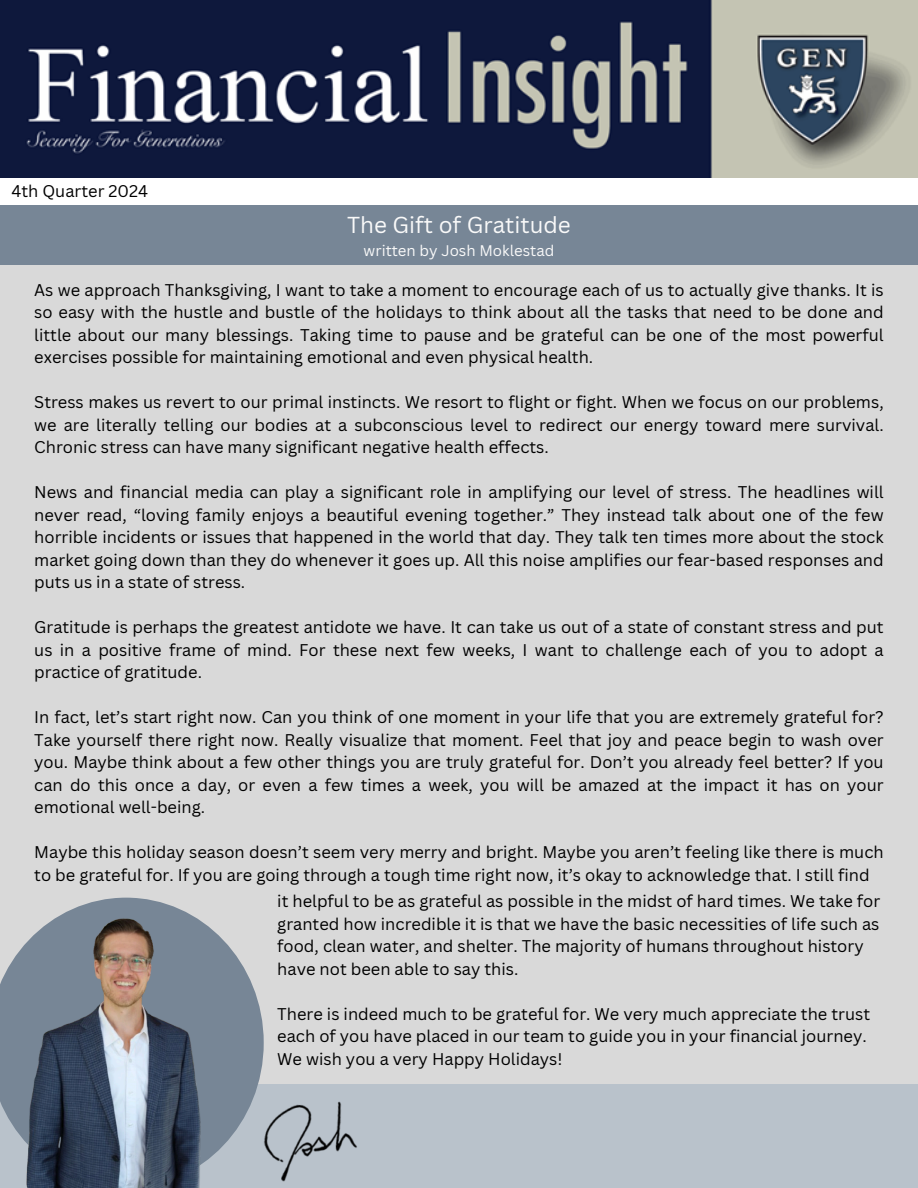
<style>
.page{position:relative;width:918px;height:1188px;background:#fff}
.page>*{position:absolute;margin:0;border:0;box-sizing:border-box;transform-origin:0 0}
.t1{font:22.5px "Canva Sans";color:#f9f9f9}
.t2{font:16.5px/22.5px "Canva Sans";color:#000;text-align:justify}
.t3{font:15px "Canva Sans";color:#f9f9f9}
</style>
<div class="page">
<img style="left:0;top:0;width:918px;height:178px">
<div style="left:0;top:205px;width:918px;height:60px;background:#778696"></div>
<div style="left:0;top:265px;width:918px;height:923px;background:#d9d9d9"></div>
<div style="left:0;top:1084px;width:918px;height:104px;background:#b9c2cb"></div>
<svg style="left:0;top:952px;width:264px;height:182px;fill:#778696"></svg>
<img style="left:19px;top:897px;width:215px;height:291px">
<img style="left:233px;top:1087px;width:124px;height:101px">
<p class="t2" style="left:11px;top:179px;width:138px">4th Quarter 2024</p>
<h1 class="t1" style="left:347px;top:209px;width:225px">The Gift of Gratitude</h1>
<h1 class="t3" style="left:364px;top:240px;width:192px">written by Josh Moklestad</h1>
<h1 class="t2" style="left:34px;top:278px;width:851px">As we approach Thanksgiving, I want to take a moment to encourage each of us to actually give thanks. It is so easy with the hustle and bustle of the holidays to think about all the tasks that need to be done and little about our many blessings. Taking time to pause and be grateful can be one of the most powerful exercises possible for maintaining emotional and even physical health.</h1>
<h1 class="t2" style="left:34px;top:391px;width:851px">Stress makes us revert to our primal instincts. We resort to flight or fight. When we focus on our problems, we are literally telling our bodies at a subconscious level to redirect our energy toward mere survival.<br>Chronic stress can have many significant negative health effects.</h1>
<h1 class="t2" style="left:34px;top:481px;width:851px">News and financial media can play a significant role in amplifying our level of stress. The headlines will never read, “loving family enjoys a beautiful evening together.” They instead talk about one of the few horrible incidents or issues that happened in the world that day. They talk ten times more about the stock market going down than they do whenever it goes up. All this noise amplifies our fear-based responses and puts us in a state of stress.</h1>
<h1 class="t2" style="left:34px;top:616px;width:851px">Gratitude is perhaps the greatest antidote we have. It can take us out of a state of constant stress and put us in a positive frame of mind. For these next few weeks, I want to challenge each of you to adopt a practice of gratitude.</h1>
<h1 class="t2" style="left:34px;top:706px;width:851px">In fact, let’s start right now. Can you think of one moment in your life that you are extremely grateful for?<br>Take yourself there right now. Really visualize that moment. Feel that joy and peace begin to wash over you. Maybe think about a few other things you are truly grateful for. Don’t you already feel better? If you can do this once a day, or even a few times a week, you will be amazed at the impact it has on your emotional well-being.</h1>
<h1 class="t2" style="left:34px;top:841px;width:851px">Maybe this holiday season doesn’t seem very merry and bright. Maybe you aren’t feeling like there is much to be grateful for. If you are going through a tough time right now, it’s okay to acknowledge that. I still find</h1>
<h1 class="t2" style="left:277px;top:889px;width:604px;text-align:left">it helpful to be as grateful as possible in the midst of hard times. We take for granted how incredible it is that we have the basic necessities of life such as food, clean water, and shelter. The majority of humans throughout history have not been able to say this.</h1>
<p class="t2" style="left:277px;top:1002px;width:594px;text-align:left">There is indeed much to be grateful for. We very much appreciate the trust each of you have placed in our team to guide you in your financial journey.<br>We wish you a very Happy Holidays!</p>
</div>
